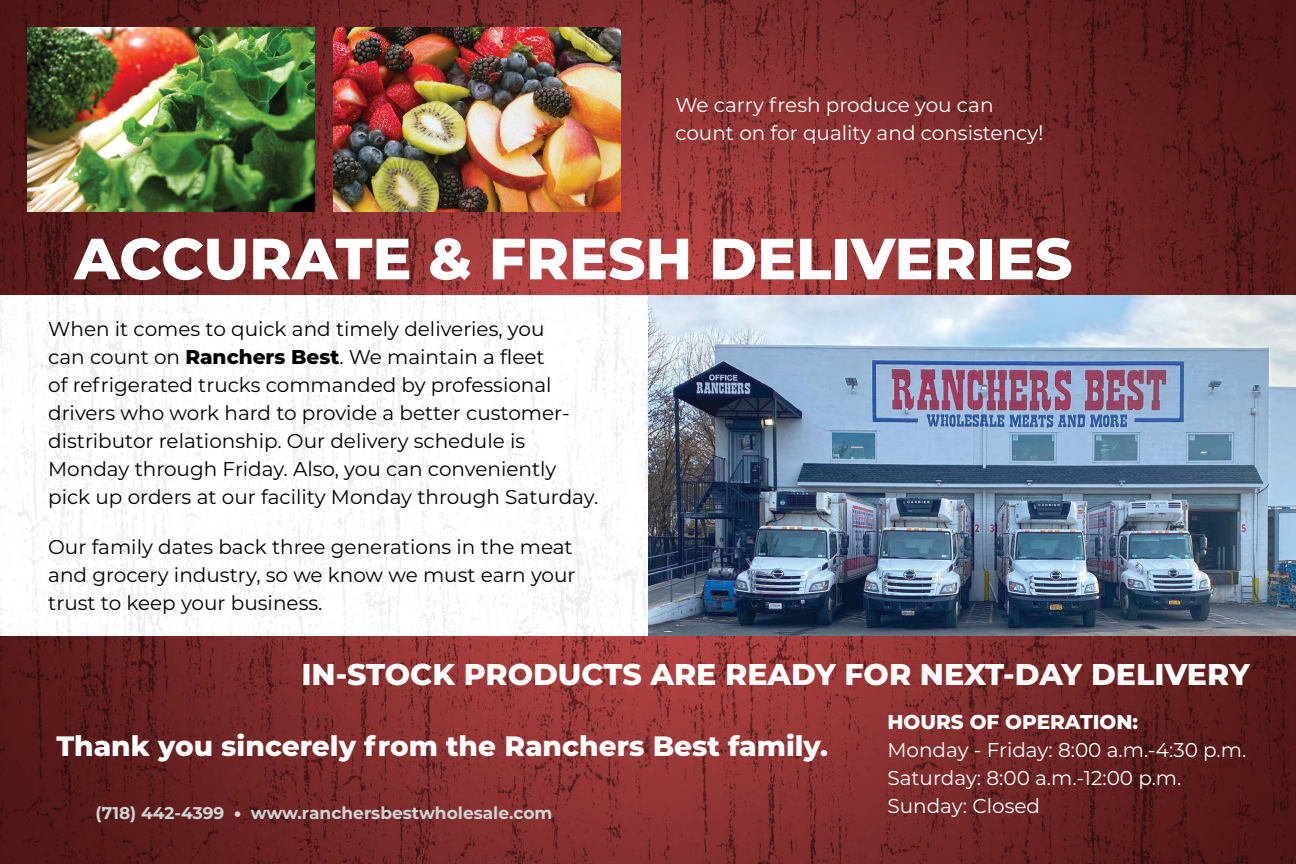
<style>
.page{position:relative;width:1296px;height:864px;background:#fff}
.page>*{position:absolute;margin:0;border:0;box-sizing:border-box;transform-origin:0 0}
.t1{font:800 58px "Montserrat";color:#fff}
.t2{font:800 30px "Montserrat";color:#fff}
.t3{font:800 28px "Montserrat";color:#fff}
.t4{font:20px/28px "Montserrat";color:#000}
.t5{font:20px/28px "Montserrat";color:#fff}
.t6{font:800 20px "Montserrat";color:#fff}
.t7{font:700 17px "Montserrat";color:#d1d3d4}
.s1{font-size:21px}
.s2{font-weight:800}
.s3{font-weight:900}
</style>
<div class="page">
<img style="left:0;top:0;width:1296px;height:864px">
<img style="left:648px;top:296px;width:648px;height:340px">
<div style="left:0;top:296px;width:648px;height:340px;background:#fff"></div>
<img style="left:27px;top:27px;width:288px;height:185px">
<img style="left:333px;top:27px;width:288px;height:185px">
<p class="t5" style="left:675px;top:90px;width:370px">We carry fresh produce you can count on for quality and consistency<span class="s1">!</span></p>
<h1 class="t1" style="left:74px;top:216px;width:1000px">ACCURATE &amp; FRESH DELIVERIES</h1>
<p class="t4" style="left:48px;top:315px;width:552px">When it comes to quick and timely deliveries, you<br>can count on <span class="s2">Ranchers Best</span>. We maintain a fleet<br>of refrigerated trucks commanded by professional drivers who work hard to provide a better customer&shy;distributor relationship. Our delivery schedule is Monday through Friday. Also, you can conveniently pick up orders at our facility Monday through Saturday.</p>
<p class="t4" style="left:48px;top:533px;width:529px">Our family dates back three generations in the meat and grocery industry, so we know we must earn your trust to keep your business.</p>
<h2 class="t2" style="left:301px;top:652px;width:950px">IN-STOCK PRODUCTS ARE READY FOR NEXT-DAY DELIVERY</h2>
<h3 class="t3" style="left:56px;top:726px;width:773px">Thank you sincerely from the Ranchers Best family.</h3>
<p class="t7" style="left:96px;top:801px;width:458px">(718) 442-4399 <span class="s3">•</span> www.ranchersbestwholesale.com</p>
<p class="t6" style="left:887px;top:707px;width:252px">HOURS OF OPERATION:</p>
<p class="t5" style="left:887px;top:735px;width:360px">Monday - Friday: 8:00 a.m.-4:30 p.m.<br>Saturday: 8:00 a.m.-12:00 p.m.<br>Sunday: Closed</p>
</div>
